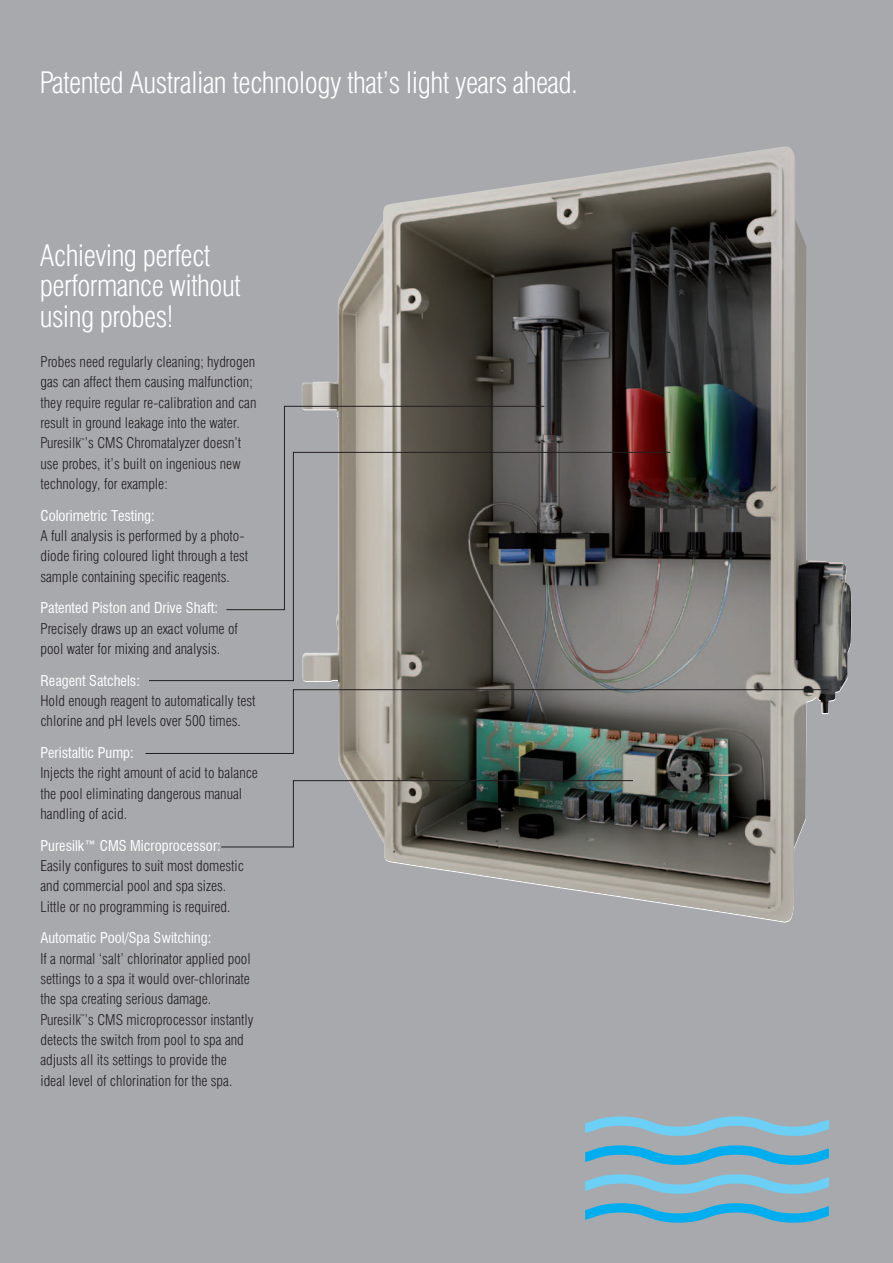
<style>
.page{position:relative;width:893px;height:1263px;background:#a8a9ad}
.page>*{position:absolute;margin:0;border:0;box-sizing:border-box;transform-origin:0 0}
.t1{font:300 condensed 29.1px/30.6px "Swiss 721 BT";letter-spacing:-.02em;color:#fff}
.t2{font:300 condensed 14.55px/20.4px "Swiss 721 BT";color:#231f20}
.t3{font:condensed 14.55px "Swiss 721 BT";color:#fff}
</style>
<div class="page">
<img style="left:301px;top:146px;width:551px;height:776px">
<svg style="left:585px;top:1203px;width:244px;height:20px;background:#58abcc"></svg>
<svg style="left:585px;top:1174px;width:244px;height:20px;background:#8abbcf"></svg>
<svg style="left:585px;top:1145px;width:244px;height:20px;background:#58abcc"></svg>
<svg style="left:585px;top:1116px;width:244px;height:20px;background:#8abbcf"></svg>
<svg style="left:226px;top:406px;width:319px;height:46px;background:#817f7b"></svg>
<svg style="left:148px;top:452px;width:523px;height:229px;background:#7f7d7b"></svg>
<svg style="left:145px;top:689px;width:685px;height:65px;background:#7e817d"></svg>
<svg style="left:220px;top:780px;width:414px;height:68px;background:#696b68"></svg>
<h1 class="t1" style="left:40px;top:68px;width:540px">Patented Australian technology that’s light years ahead.</h1>
<h1 class="t1" style="left:40px;top:240px;width:203px">Achieving perfect performance without using probes!</h1>
<p class="t2" style="left:40px;top:351px;width:217px">Probes need regularly cleaning; hydrogen gas can affect them causing malfunction; they require regular re-calibration and can result in ground leakage into the water.<br>Puresilk<sup>™</sup>’s CMS Chromatalyzer doesn’t use probes, it’s built on ingenious new technology, for example:</p>
<p class="t3" style="left:40px;top:507px;width:116px">Colorimetric Testing:</p>
<p class="t2" style="left:40px;top:525px;width:209px">A full analysis is performed by a photo&shy;diode firing coloured light through a test sample containing specific reagents.</p>
<p class="t3" style="left:40px;top:599px;width:179px">Patented Piston and Drive Shaft:</p>
<p class="t2" style="left:40px;top:618px;width:199px">Precisely draws up an exact volume of pool water for mixing and analysis.</p>
<p class="t3" style="left:40px;top:671px;width:101px">Reagent Satchels:</p>
<p class="t2" style="left:40px;top:690px;width:217px">Hold enough reagent to automatically test chlorine and pH levels over 500 times.</p>
<p class="t3" style="left:40px;top:744px;width:95px">Peristaltic Pump:</p>
<p class="t2" style="left:40px;top:763px;width:219px">Injects the right amount of acid to balance the pool eliminating dangerous manual handling of acid.</p>
<p class="t3" style="left:40px;top:836px;width:182px">Puresilk™ CMS Microprocessor:</p>
<p class="t2" style="left:40px;top:855px;width:205px">Easily configures to suit most domestic and commercial pool and spa sizes.<br>Little or no programming is required.</p>
<p class="t3" style="left:40px;top:929px;width:172px">Automatic Pool/Spa Switching:</p>
<p class="t2" style="left:40px;top:948px;width:215px">If a normal ‘salt’ chlorinator applied pool settings to a spa it would over-chlorinate the spa creating serious damage.<br>Puresilk<sup>™</sup>’s CMS microprocessor instantly detects the switch from pool to spa and adjusts all its settings to provide the ideal level of chlorination for the spa.</p>
</div>
